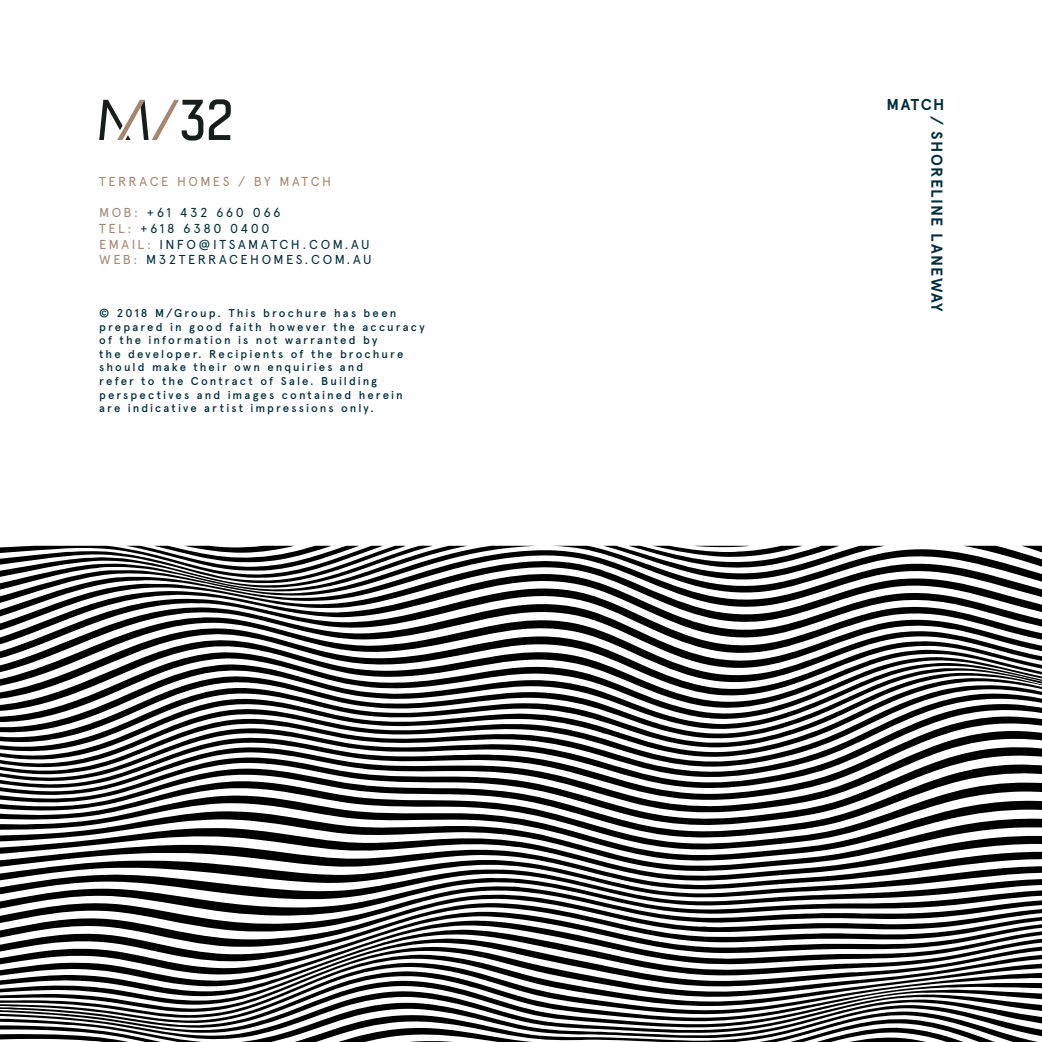
<style>
.page{position:relative;width:1042px;height:1042px;background:#fff}
.page>*{position:absolute;margin:0;border:0;box-sizing:border-box;transform-origin:0 0}
.t1{font:700 15.75px "Apercu";letter-spacing:.085em;color:#002d3d}
.t2{font:12.95px/15.6px "Apercu";letter-spacing:.19em;color:#002d3d}
.t3{font:12.95px "Apercu";letter-spacing:.185em;color:#a48671}
.t4{font:500 11.38px/13.7px "Apercu";letter-spacing:.18em;color:#002d3d}
.s1{color:#a48671}
</style>
<div class="page">
<svg style="left:0;top:546px;width:531px;height:3px"></svg>
<svg style="left:557px;top:546px;width:485px;height:3px"></svg>
<svg style="left:0;top:549px;width:1042px;height:12px"></svg>
<svg style="left:0;top:561px;width:1042px;height:11px"></svg>
<svg style="left:0;top:572px;width:1042px;height:14px"></svg>
<svg style="left:0;top:586px;width:1042px;height:17px"></svg>
<svg style="left:0;top:603px;width:1042px;height:13px"></svg>
<svg style="left:0;top:616px;width:1042px;height:10px"></svg>
<svg style="left:0;top:626px;width:1042px;height:12px"></svg>
<svg style="left:0;top:638px;width:1042px;height:13px"></svg>
<svg style="left:0;top:651px;width:1042px;height:11px"></svg>
<svg style="left:0;top:662px;width:1042px;height:6px"></svg>
<svg style="left:0;top:752px;width:1042px;height:12px"></svg>
<svg style="left:0;top:764px;width:1042px;height:17px"></svg>
<svg style="left:0;top:781px;width:1042px;height:14px"></svg>
<svg style="left:0;top:795px;width:1042px;height:16px"></svg>
<svg style="left:0;top:811px;width:1042px;height:17px"></svg>
<svg style="left:0;top:828px;width:1042px;height:14px"></svg>
<svg style="left:0;top:842px;width:1042px;height:8px"></svg>
<svg style="left:0;top:850px;width:1042px;height:10px"></svg>
<svg style="left:0;top:860px;width:1042px;height:10px"></svg>
<svg style="left:0;top:870px;width:1042px;height:10px"></svg>
<svg style="left:0;top:880px;width:1042px;height:11px"></svg>
<svg style="left:0;top:891px;width:1042px;height:11px"></svg>
<svg style="left:0;top:902px;width:1042px;height:9px"></svg>
<svg style="left:0;top:911px;width:1042px;height:9px"></svg>
<svg style="left:0;top:920px;width:1042px;height:9px"></svg>
<svg style="left:0;top:929px;width:1042px;height:7px"></svg>
<svg style="left:0;top:936px;width:1042px;height:7px"></svg>
<svg style="left:0;top:943px;width:1042px;height:10px"></svg>
<svg style="left:0;top:953px;width:1042px;height:8px"></svg>
<svg style="left:0;top:961px;width:1042px;height:9px"></svg>
<svg style="left:0;top:970px;width:1042px;height:9px"></svg>
<svg style="left:0;top:979px;width:1042px;height:10px"></svg>
<svg style="left:0;top:989px;width:1042px;height:10px"></svg>
<svg style="left:0;top:999px;width:1042px;height:5px"></svg>
<svg style="left:0;top:1004px;width:1042px;height:38px"></svg>
<svg style="left:0;top:742px;width:1042px;height:10px"></svg>
<svg style="left:0;top:668px;width:1042px;height:74px"></svg>
<svg style="left:989px;top:674px;width:22px;height:4px"></svg>
<svg style="left:209px;top:99px;width:22px;height:41px"></svg>
<svg style="left:99px;top:100px;width:104px;height:41px"></svg>
<p class="t3" style="left:99px;top:174px;width:233px">TERRACE HOMES / BY MATCH</p>
<p class="t2" style="left:99px;top:205px;width:274px"><span class="s1">MOB:</span> +61 432 660 066<br><span class="s1">TEL:</span> +618 6380 0400<br><span class="s1">EMAIL:</span> INFO@ITSAMATCH.COM.AU<br><span class="s1">WEB:</span> M32TERRACEHOMES.COM.AU</p>
<p class="t4" style="left:99px;top:306px;width:327px">© 2018 M/Group. This brochure has been prepared in good faith however the accuracy of the information is not warranted by<br>the developer. Recipients of the brochure should make their own enquiries and<br>refer to the Contract of Sale. Building perspectives and images contained herein are indicative artist impressions only.</p>
<h1 class="t1" style="left:886px;top:95px;width:60px">MATCH</h1>
<h1 class="t1" style="left:946px;top:116px;width:197px;rotate:90deg">/ SHORELINE LANEWAY</h1>
</div>
